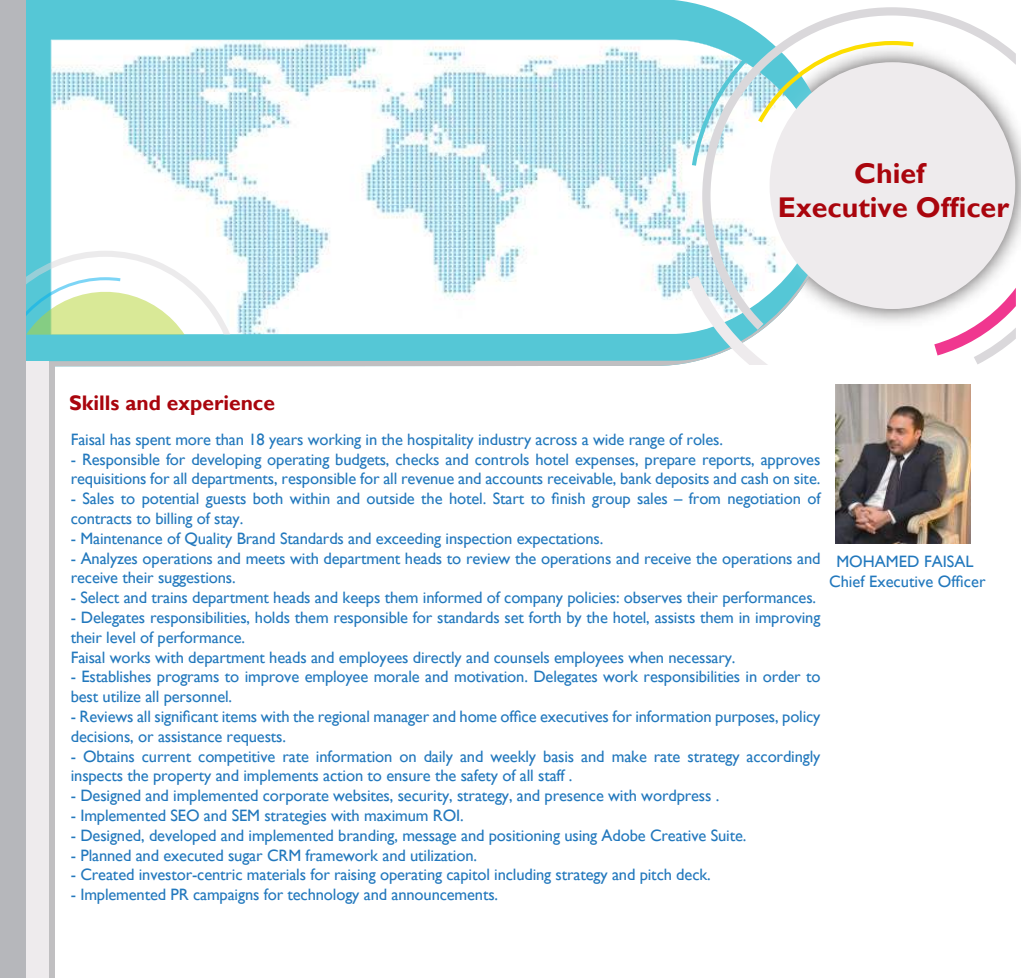
<style>
.page{position:relative;width:1021px;height:978px;background:#fff}
.page>*{position:absolute;margin:0;border:0;box-sizing:border-box;transform-origin:0 0}
.t1{font:700 28.5px/34.2px "Gill Sans";color:#a9050d;text-align:center}
.t2{font:700 21px "Gill Sans";color:#a9050d}
.t3{font:16.5px/19.8px "Gill Sans";letter-spacing:-.01em;color:#2278bd}
</style>
<div class="page">
<svg style="left:230px;top:0;width:478px;height:146px"></svg>
<svg style="left:230px;top:146px;width:538px;height:220px"></svg>
<img style="left:1015px;top:53px;width:5px;height:283px">
<svg style="left:687px;top:276px;width:81px;height:88px"></svg>
<svg style="left:692px;top:41px;width:10px;height:125px"></svg>
<svg style="left:702px;top:7px;width:313px;height:323px;fill:#eeebed"></svg>
<svg style="left:934px;top:288px;width:81px;height:76px"></svg>
<svg style="left:25px;top:0;width:205px;height:978px"></svg>
<img style="left:835px;top:385px;width:135px;height:158px">
<div style="left:0;top:0;width:25px;height:978px;background:#b6b7bb"></div>
<p class="t2" style="left:69px;top:390px;width:207px">Skills and experience</p>
<h1 class="t1" style="left:778px;top:157px;width:233px">Chief<br>Executive Officer</h1>
<p class="t3" style="left:71px;top:430px;width:653px">Faisal has spent more than 18 years working in the hospitality industry across a wide range of roles.</p>
<p class="t3" style="left:71px;top:449px;width:751px">- Responsible for developing operating budgets, checks and controls hotel expenses, prepare reports, approves requisitions for all departments, responsible for all revenue and accounts receivable, bank deposits and cash on site.</p>
<p class="t3" style="left:71px;top:489px;width:751px">- Sales to potential guests both within and outside the hotel. Start to finish group sales – from negotiation of contracts to billing of stay.</p>
<p class="t3" style="left:71px;top:529px;width:534px">- Maintenance of Quality Brand Standards and exceeding inspection expectations.</p>
<p class="t3" style="left:71px;top:548px;width:751px">- Analyzes operations and meets with department heads to review the operations and receive the operations and receive their suggestions.</p>
<p class="t3" style="left:71px;top:588px;width:747px">- Select and trains department heads and keeps them informed of company policies: observes their performances.</p>
<p class="t3" style="left:71px;top:608px;width:751px">- Delegates responsibilities, holds them responsible for standards set forth by the hotel, assists them in improving their level of performance.<br>Faisal works with department heads and employees directly and counsels employees when necessary.</p>
<p class="t3" style="left:71px;top:667px;width:751px">- Establishes programs to improve employee morale and motivation. Delegates work responsibilities in order to best utilize all personnel.</p>
<p class="t3" style="left:71px;top:707px;width:751px">- Reviews all significant items with the regional manager and home office executives for information purposes, policy decisions, or assistance requests.</p>
<p class="t3" style="left:71px;top:746px;width:751px">- Obtains current competitive rate information on daily and weekly basis and make rate strategy accordingly inspects the property and implements action to ensure the safety of all staff .</p>
<p class="t3" style="left:71px;top:786px;width:650px">- Designed and implemented corporate websites, security, strategy, and presence with wordpress .</p>
<p class="t3" style="left:71px;top:806px;width:394px">- Implemented SEO and SEM strategies with maximum ROI.</p>
<p class="t3" style="left:71px;top:826px;width:677px">- Designed, developed and implemented branding, message and positioning using Adobe Creative Suite.</p>
<p class="t3" style="left:71px;top:845px;width:408px">- Planned and executed sugar CRM framework and utilization.</p>
<p class="t3" style="left:71px;top:865px;width:641px">- Created investor-centric materials for raising operating capitol including strategy and pitch deck.</p>
<p class="t3" style="left:71px;top:885px;width:429px">- Implemented PR campaigns for technology and announcements.</p>
<p class="t3" style="left:829px;top:552px;width:158px;text-align:center">MOHAMED FAISAL<br>Chief Executive Officer</p>
</div>
